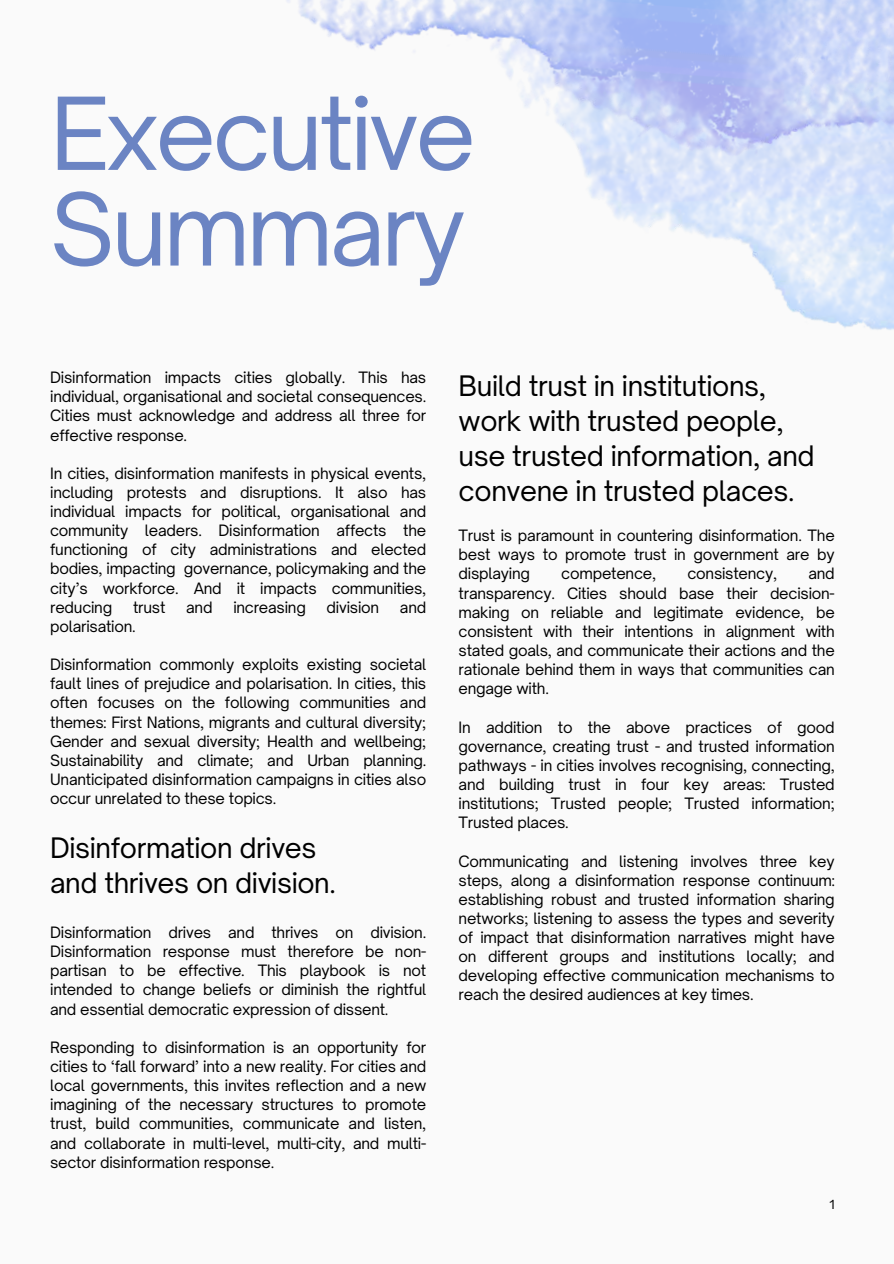
<style>
.page{position:relative;width:894px;height:1264px;background:#fff}
.page>*{position:absolute;margin:0;border:0;box-sizing:border-box;transform-origin:0 0}
.t1{font:96px/95.7px "Open Sauce One";letter-spacing:-.035em;color:#6b84c3}
.t2{font:27px/34.8px "Open Sauce One";letter-spacing:-.015em;color:#000}
.t3{font:15px/19.2px "Open Sauce One";letter-spacing:-.015em;color:#000;text-align:justify}
.t4{font:12px "Open Sauce One";color:#000}
</style>
<div class="page">
<div style="left:0;top:0;width:893px;height:1263px;background:#fafafa"></div>
<img style="left:608px;top:204px;width:285px;height:126px">
<img style="left:287px;top:0;width:606px;height:204px">
<p class="t1" style="left:50px;top:85px;width:427px">Executive<br>Summary</p>
<p class="t3" style="left:50px;top:368px;width:377px">Disinformation impacts cities globally. This has individual, organisational and societal consequences.<br>Cities must acknowledge and address all three for effective response.</p>
<h1 class="t3" style="left:50px;top:463px;width:377px">In cities, disinformation manifests in physical events, including protests and disruptions. It also has individual impacts for political, organisational and community leaders. Disinformation affects the functioning of city administrations and elected bodies, impacting governance, policymaking and the city’s workforce. And it impacts communities, reducing</h1>
<h1 class="t3" style="left:133px;top:597px;width:34px">trust</h1>
<h1 class="t3" style="left:186px;top:597px;width:28px">and</h1>
<h1 class="t3" style="left:233px;top:597px;width:74px">increasing</h1>
<h1 class="t3" style="left:326px;top:597px;width:54px">division</h1>
<h1 class="t3" style="left:400px;top:597px;width:28px">and</h1>
<h1 class="t3" style="left:50px;top:616px;width:87px">polarisation.</h1>
<p class="t3" style="left:50px;top:654px;width:377px">Disinformation commonly exploits existing societal fault lines of prejudice and polarisation. In cities, this often focuses on the following communities and themes: First Nations, migrants and cultural diversity; Gender and sexual diversity; Health and wellbeing; Sustainability and climate; and Urban planning.<br>Unanticipated disinformation campaigns in cities also occur unrelated to these topics.</p>
<p class="t2" style="left:50px;top:830px;width:287px">Disinformation drives and thrives on division.</p>
<p class="t3" style="left:50px;top:922px;width:377px">Disinformation drives and thrives on division.<br>Disinformation response must therefore be non&shy;partisan to be effective. This playbook is not intended to change beliefs or diminish the rightful and essential democratic expression of dissent.</p>
<p class="t3" style="left:50px;top:1037px;width:377px">Responding to disinformation is an opportunity for cities to ‘fall forward’ into a new reality. For cities and local governments, this invites reflection and a new imagining of the necessary structures to promote trust, build communities, communicate and listen, and collaborate in multi-level, multi-city, and multi&shy;sector disinformation response.</p>
<p class="t2" style="left:458px;top:368px;width:357px">Build trust in institutions, work with trusted people, use trusted information, and convene in trusted places.</p>
<p class="t3" style="left:458px;top:526px;width:377px">Trust is paramount in countering disinformation. The best ways to promote trust in government are by displaying</p>
<p class="t3" style="left:561px;top:564px;width:96px">competence,</p>
<p class="t3" style="left:687px;top:564px;width:91px">consistency,</p>
<p class="t3" style="left:458px;top:564px;width:377px;text-indent:350px">and transparency. Cities should base their decision&shy;making on reliable and legitimate evidence, be consistent with their intentions in alignment with stated goals, and communicate their actions and the rationale behind them in ways that communities can engage with.</p>
<h2 class="t3" style="left:458px;top:717px;width:377px">In addition to the above practices of good governance, creating trust - and trusted information pathways - in cities involves recognising, connecting, and building trust in four key areas: Trusted institutions; Trusted people; Trusted information; Trusted places.</h2>
<h2 class="t3" style="left:458px;top:851px;width:377px">Communicating and listening involves three key steps, along a disinformation response continuum: establishing robust and trusted information sharing networks; listening to assess the types and severity of impact that disinformation narratives might have on different groups and institutions locally; and developing effective communication mechanisms to reach the desired audiences at key times.</h2>
<p class="t4" style="left:829px;top:1197px;width:7px">1</p>
</div>
